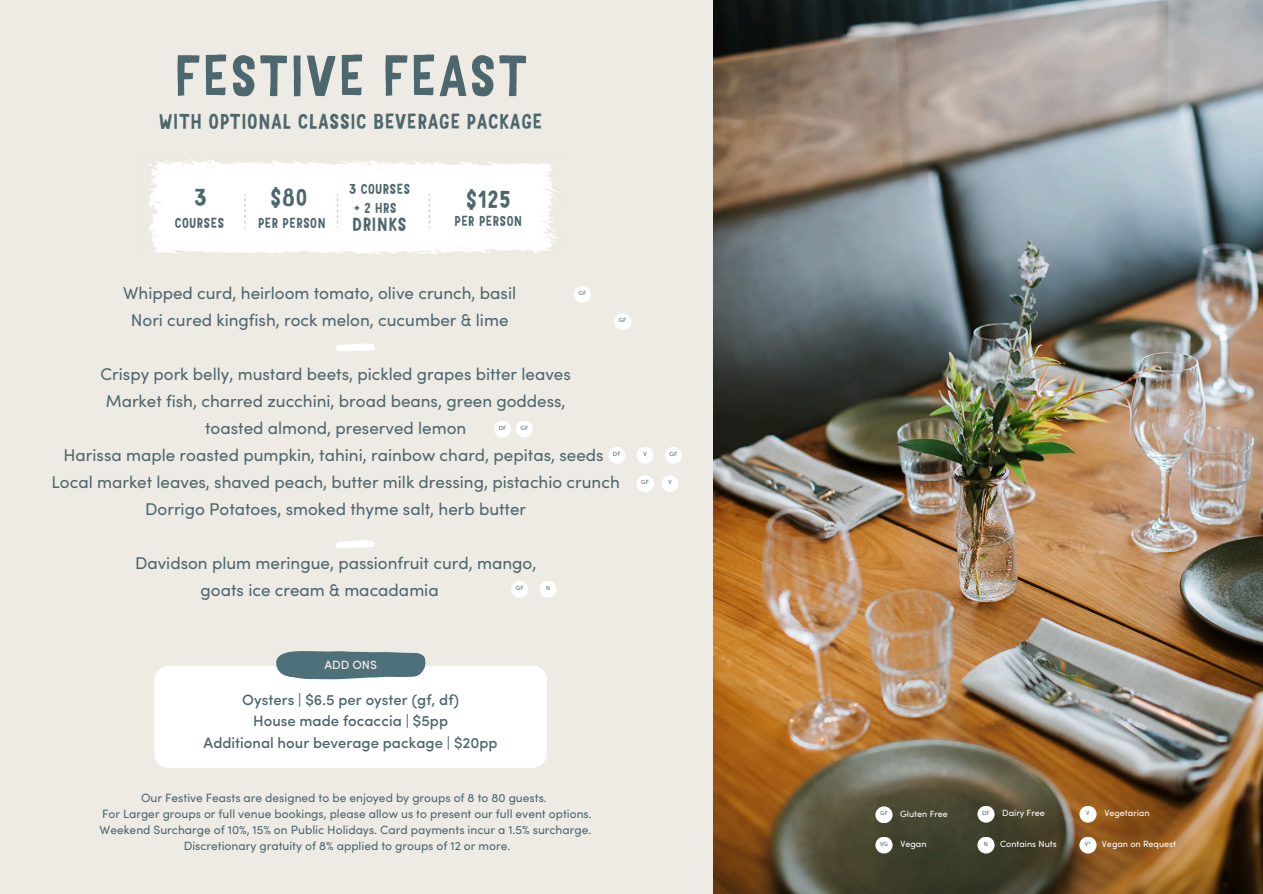
<style>
.page{position:relative;width:1263px;height:894px;background:#fff}
.page>*{position:absolute;margin:0;border:0;box-sizing:border-box;transform-origin:0 0}
.t1{font:55.35px "Mr Dodo";color:#4d676e}
.t2{font:23.25px "Mr Dodo";color:#4d676e}
.t3{font:20.25px "Mr Dodo";color:#4d676e}
.t4{font:18px "Mr Dodo";color:#4d676e}
.t5{font:17.1px/27px "Sofia Pro";color:#4d676e;text-align:center}
.t6{font:500 15px "Sofia Pro";color:#4d676e}
.t7{font:13.5px "Mr Dodo";color:#4d676e}
.t8{font:12px "Sofia Pro";color:#4d676e}
.t9{font:500 12px "Sofia Pro";color:#eeeae4}
.t10{font:9px "Sofia Pro";color:#fff}
.t11{font:6px "Sofia Pro";color:#4d676e}
.s1{color:#eeeae4}
</style>
<div class="page">
<div style="left:0;top:0;width:1263px;height:893px;background:#eeeae4"></div>
<img style="left:713px;top:0;width:550px;height:893px">
<img style="left:148px;top:158px;width:411px;height:99px">
<div style="left:614px;top:313px;width:17px;height:17px;background:#fff;border-radius:50%"></div>
<div style="left:516px;top:420px;width:17px;height:17px;background:#fff;border-radius:50%"></div>
<div style="left:665px;top:446px;width:17px;height:17px;background:#fff;border-radius:50%"></div>
<div style="left:636px;top:475px;width:18px;height:17px;background:#fff;border-radius:50%"></div>
<div style="left:574px;top:286px;width:17px;height:16px;background:#fff;border-radius:50%"></div>
<div style="left:636px;top:446px;width:18px;height:17px;background:#fff;border-radius:50%"></div>
<div style="left:661px;top:475px;width:18px;height:17px;background:#fff;border-radius:50%"></div>
<div style="left:494px;top:420px;width:17px;height:17px;background:#fff;border-radius:50%"></div>
<div style="left:608px;top:446px;width:17px;height:17px;background:#fff;border-radius:50%"></div>
<svg style="left:336px;top:343px;width:39px;height:8px"></svg>
<svg style="left:336px;top:540px;width:39px;height:7px"></svg>
<svg style="left:155px;top:651px;width:392px;height:116px;background:#eef1f1"></svg>
<div style="left:875px;top:806px;width:17px;height:17px;background:#fff;border-radius:50%"></div>
<div style="left:977px;top:805px;width:18px;height:17px;background:#fff;border-radius:50%"></div>
<div style="left:1079px;top:805px;width:17px;height:17px;background:#fff;border-radius:50%"></div>
<div style="left:977px;top:836px;width:18px;height:17px;background:#fff;border-radius:50%"></div>
<div style="left:875px;top:836px;width:17px;height:17px;background:#fff;border-radius:50%"></div>
<div style="left:1079px;top:836px;width:17px;height:17px;background:#fff;border-radius:50%"></div>
<div style="left:511px;top:580px;width:17px;height:17px;background:#fff;border-radius:50%"></div>
<div style="left:540px;top:580px;width:17px;height:17px;background:#fff;border-radius:50%"></div>
<p class="t1" style="left:173px;top:38px;width:357px">FESTIVE FEAST</p>
<p class="t3" style="left:159px;top:107px;width:385px">WITH OPTIONAL CLASSIC BEVERAGE PACKAGE</p>
<p class="t7" style="left:349px;top:180px;width:63px">3 COURSES</p>
<p class="t2" style="left:270px;top:182px;width:39px">$80</p>
<p class="t7" style="left:258px;top:213px;width:70px">PER PERSON</p>
<p class="t2" style="left:194px;top:182px;width:15px">3</p>
<p class="t2" style="left:466px;top:184px;width:47px">$125</p>
<p class="t7" style="left:354px;top:198px;width:45px">+ 2 HRS</p>
<p class="t7" style="left:454px;top:211px;width:70px">PER PERSON</p>
<p class="t4" style="left:352px;top:212px;width:56px">DRINKS</p>
<p class="t7" style="left:174px;top:213px;width:52px">COURSES</p>
<h3 class="t5" style="left:123px;top:281px;width:427px">Whipped curd, heirloom tomato, olive crunch, basil <span class="s1">(gf)<br></span>Nori cured kingfish, rock melon, cucumber &amp; lime <span class="s1">(gf)</span></h3>
<p class="t5" style="left:52px;top:362px;width:570px">Crispy pork belly, mustard beets, pickled grapes bitter leaves<br>Market fish, charred zucchini, broad beans, green goddess,<br>toasted almond, preserved lemon<br>Harissa maple roasted pumpkin, tahini, rainbow chard, pepitas, seeds Local market leaves, shaved peach, butter milk dressing, pistachio crunch Dorrigo Potatoes, smoked thyme salt, herb butter</p>
<p class="t5" style="left:135px;top:551px;width:403px">Davidson plum meringue, passionfruit curd, mango, goats ice cream &amp; macadamia <span class="s1">(gf)</span></p>
<h6 class="t11" style="left:579px;top:290px;width:9px">GF</h6>
<h2 class="t11" style="left:619px;top:318px;width:9px">GF</h2>
<h6 class="t11" style="left:520px;top:425px;width:9px">GF</h6>
<h6 class="t11" style="left:499px;top:425px;width:9px">DF</h6>
<h5 class="t11" style="left:613px;top:451px;width:9px">DF</h5>
<p class="t11" style="left:516px;top:585px;width:9px">GF</p>
<p class="t11" style="left:546px;top:585px;width:6px">N</p>
<h4 class="t11" style="left:643px;top:451px;width:5px">V</h4>
<h6 class="t11" style="left:641px;top:480px;width:9px">GF</h6>
<h6 class="t11" style="left:670px;top:451px;width:9px">GF</h6>
<h2 class="t11" style="left:668px;top:480px;width:5px">V</h2>
<p class="t9" style="left:324px;top:659px;width:54px">ADD ONS</p>
<p class="t6" style="left:242px;top:693px;width:218px">Oysters | $6.5 per oyster (gf, df)</p>
<p class="t6" style="left:253px;top:714px;width:196px">House made focaccia | $5pp</p>
<p class="t6" style="left:204px;top:736px;width:296px">Additional hour beverage package | $20pp</p>
<p class="t8" style="left:141px;top:793px;width:407px">Our Festive Feasts are designed to be enjoyed by groups of 8 to 80 guests.</p>
<p class="t8" style="left:102px;top:809px;width:491px">For Larger groups or full venue bookings, please allow us to present our full event options.</p>
<p class="t8" style="left:100px;top:825px;width:493px">Weekend Surcharge of 10%, 15% on Public Holidays. Card payments incur a 1.5% surcharge.</p>
<p class="t8" style="left:184px;top:841px;width:328px">Discretionary gratuity of 8% applied to groups of 12 or more.</p>
<h5 class="t11" style="left:880px;top:810px;width:9px">GF</h5>
<p class="t10" style="left:900px;top:810px;width:49px">Gluten Free</p>
<h5 class="t11" style="left:982px;top:810px;width:9px">DF</h5>
<p class="t11" style="left:1086px;top:810px;width:5px">V</p>
<p class="t10" style="left:1104px;top:809px;width:47px">Vegetarian</p>
<p class="t11" style="left:984px;top:841px;width:6px">N</p>
<p class="t10" style="left:1000px;top:840px;width:58px">Contains Nuts</p>
<p class="t10" style="left:1002px;top:809px;width:44px">Dairy Free</p>
<p class="t11" style="left:880px;top:841px;width:9px">VG</p>
<p class="t10" style="left:900px;top:840px;width:28px">Vegan</p>
<p class="t11" style="left:1085px;top:841px;width:8px">V*</p>
<p class="t10" style="left:1102px;top:840px;width:76px">Vegan on Request</p>
</div>
